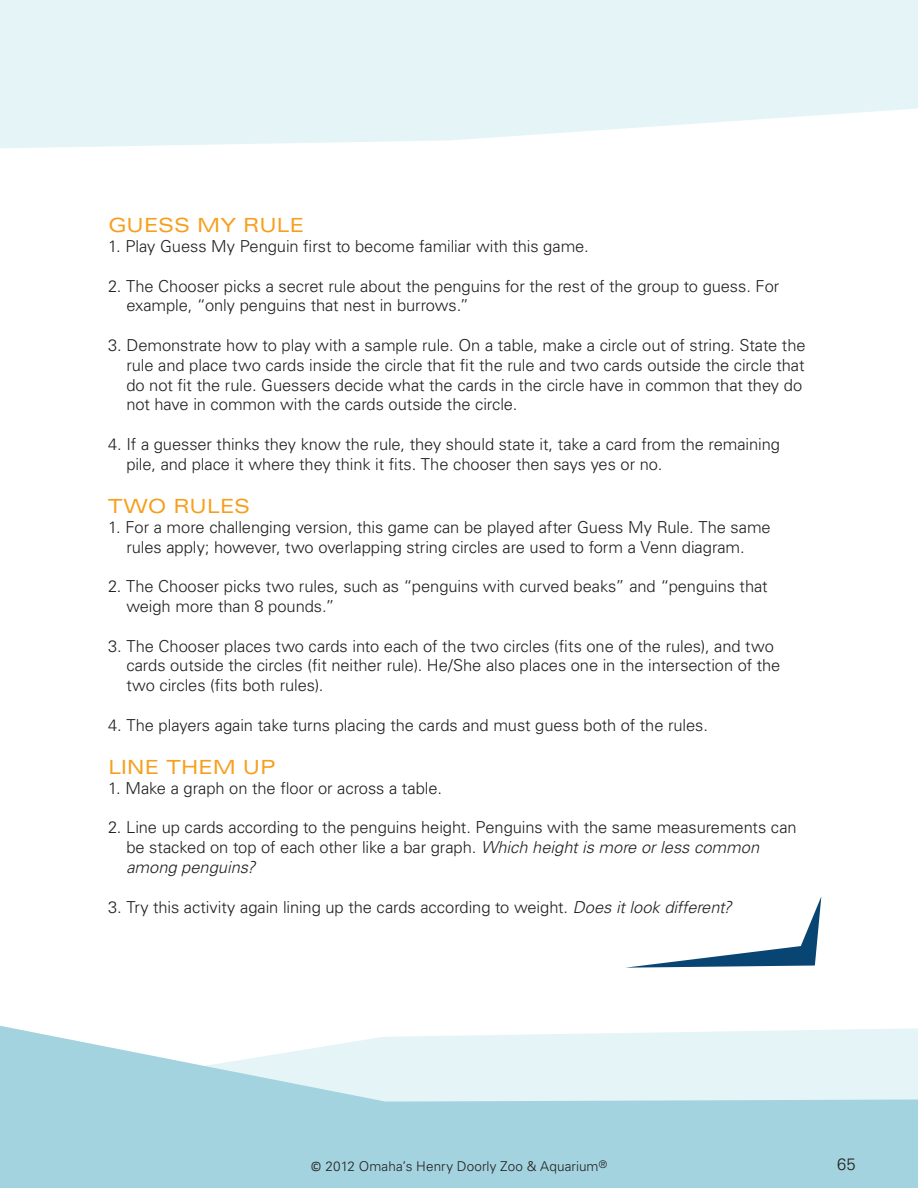
<style>
.page{position:relative;width:918px;height:1188px;background:#fff}
.page>*{position:absolute;margin:0;border:0;box-sizing:border-box;transform-origin:0 0}
.Subheading_1{font:expanded 19.5px "Univers LT Std";letter-spacing:.005em;color:#f69f1d}
.t1{font:300 16.5px "Univers LT Std";letter-spacing:-.005em;color:#231f20}
.t2{font:italic 300 16.5px "Univers LT Std";color:#231f20}
.t3{font:300 13.5px "Univers LT Std";letter-spacing:.005em;color:#231f20}
.s1{font-style:italic}
.s2{font-family:"Calibri";font-weight:400}
</style>
<div class="page">
<svg style="left:626px;top:897px;width:195px;height:71px"></svg>
<svg style="left:0;top:1026px;width:918px;height:162px;background:#bddfe8"></svg>
<svg style="left:0;top:0;width:918px;height:148px;background:#e7f5f6"></svg>
<p class="Subheading_1" style="left:108px;top:214px;width:198px">GUESS MY RULE</p>
<p class="t1" style="left:108px;top:236px;width:482px">1. Play Guess My Penguin first to become familiar with this game.</p>
<p class="t1" style="left:108px;top:276px;width:673px">2. The Chooser picks a secret rule about the penguins for the rest of the group to guess. For</p>
<p class="t1" style="left:126px;top:296px;width:344px">example, “only penguins that nest in burrows.”</p>
<p class="t1" style="left:108px;top:335px;width:699px">3. Demonstrate how to play with a sample rule. On a table, make a circle out of string. State the</p>
<p class="t1" style="left:126px;top:355px;width:680px">rule and place two cards inside the circle that fit the rule and two cards outside the circle that</p>
<p class="t1" style="left:126px;top:375px;width:677px">do not fit the rule. Guessers decide what the cards in the circle have in common that they do</p>
<p class="t1" style="left:126px;top:395px;width:393px">not have in common with the cards outside the circle.</p>
<p class="t1" style="left:108px;top:434px;width:673px">4. If a guesser thinks they know the rule, they should state it, take a card from the remaining</p>
<p class="t1" style="left:126px;top:454px;width:538px">pile, and place it where they think it fits. The chooser then says yes or no.</p>
<p class="Subheading_1" style="left:108px;top:495px;width:143px">TWO RULES</p>
<p class="t1" style="left:108px;top:517px;width:664px">1. For a more challenging version, this game can be played after Guess My Rule. The same</p>
<p class="t1" style="left:126px;top:537px;width:620px">rules apply; however, two overlapping string circles are used to form a Venn diagram.</p>
<p class="t1" style="left:108px;top:576px;width:661px">2. The Chooser picks two rules, such as “penguins with curved beaks” and “penguins that</p>
<p class="t1" style="left:126px;top:596px;width:210px">weigh more than 8 pounds.”</p>
<p class="t1" style="left:108px;top:636px;width:667px">3. The Chooser places two cards into each of the two circles (fits one of the rules), and two</p>
<p class="t1" style="left:126px;top:656px;width:656px">cards outside the circles (fit neither rule). He/She also places one in the intersection of the</p>
<p class="t1" style="left:126px;top:675px;width:199px">two circles (fits both rules).</p>
<p class="t1" style="left:108px;top:715px;width:602px">4. The players again take turns placing the cards and must guess both of the rules.</p>
<p class="Subheading_1" style="left:108px;top:756px;width:170px">LINE THEM UP</p>
<p class="t1" style="left:108px;top:778px;width:336px">1. Make a graph on the floor or across a table.</p>
<p class="t1" style="left:108px;top:818px;width:690px">2. Line up cards according to the penguins height. Penguins with the same measurements can</p>
<p class="t1" style="left:126px;top:837px;width:634px">be stacked on top of each other like a bar graph. <span class="s1">Which height is more or less common</span></p>
<p class="t2" style="left:126px;top:857px;width:131px">among penguins?</p>
<p class="t1" style="left:108px;top:897px;width:625px">3. Try this activity again lining up the cards according to weight. <span class="s1">Does it look different?</span></p>
<p class="t3" style="left:311px;top:1158px;width:298px"><span class="s2">©</span> 2012 Omaha’s Henry Doorly Zoo &amp; Aquarium<sup>®</sup></p>
<p class="t1" style="left:837px;top:1154px;width:20px">65</p>
</div>
